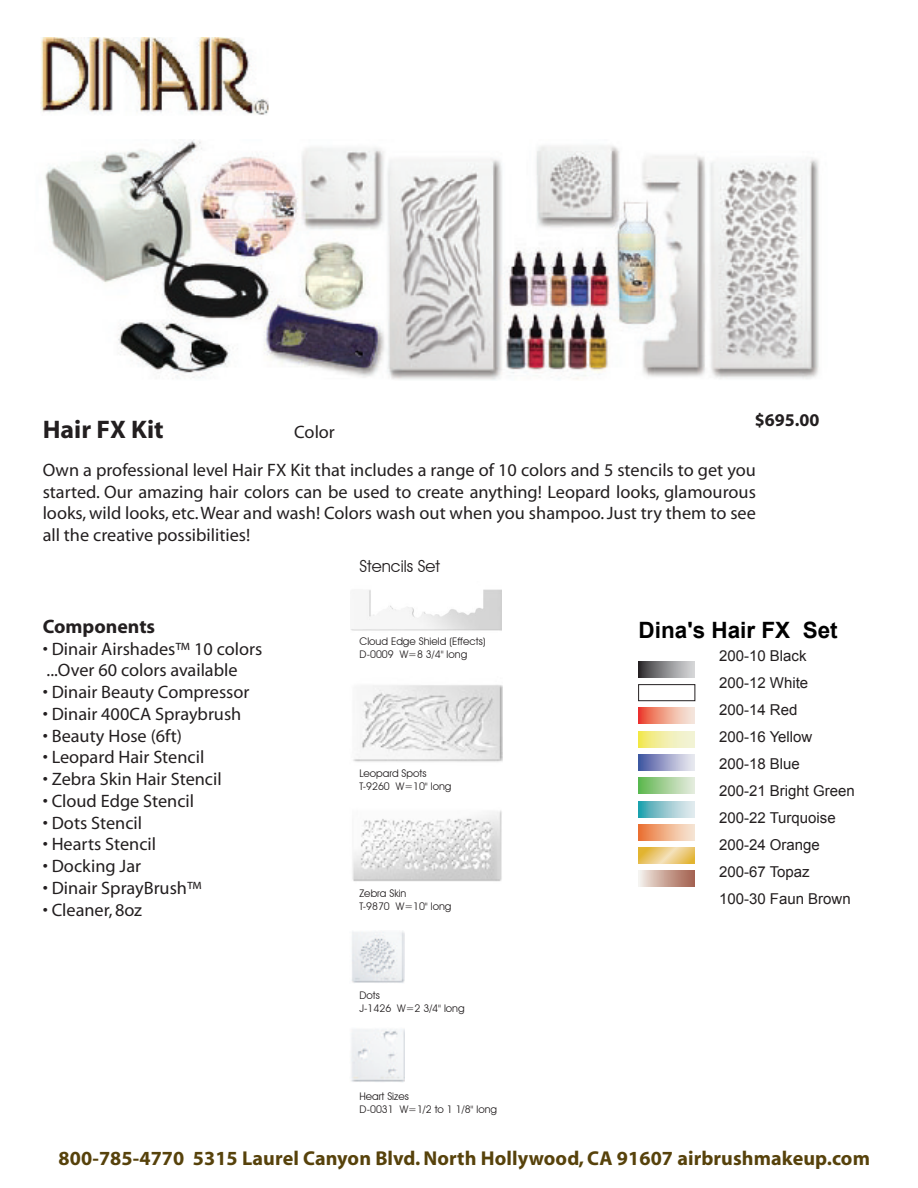
<style>
.page{position:relative;width:918px;height:1188px;background:#fff}
.page>*{position:absolute;margin:0;border:0;box-sizing:border-box;transform-origin:0 0}
.t1{font:700 25.5px "Myriad";color:#231f20}
.t2{font:700 22.5px "Arial";color:#000}
.t3{font:700 20.1px "Myriad";letter-spacing:.005em;color:#57420b}
.t4{font:700 19.5px "Myriad";color:#231f20}
.t5{font:18px/21.8px "Myriad";color:#231f20}
.t6{font:700 18px "Myriad";color:#231f20}
.t7{font:16.5px "Avant Garde IT Cby BT";color:#231f20}
.t8{font:15px/27px "Arial";color:#231f20}
.t9{font:10.5px/12.8px "Avant Garde IT Cby BT";color:#231f20}
</style>
<div class="page">
<div style="left:639px;top:754px;width:56px;height:17px;background:linear-gradient(to right,#4957a2,#f0edf2)"></div>
<div style="left:639px;top:778px;width:56px;height:16px;background:linear-gradient(to right,#62b751,#e8ece0)"></div>
<svg style="left:639px;top:801px;width:56px;height:16px"></svg>
<div style="left:639px;top:824px;width:56px;height:16px;background:linear-gradient(to right,#eb7537,#f7eada)"></div>
<div style="left:639px;top:661px;width:56px;height:16px;background:linear-gradient(to right,#383739,#dcdee0)"></div>
<div style="left:638px;top:684px;width:57px;height:17px;border:1px solid #231f20"></div>
<div style="left:639px;top:871px;width:56px;height:16px;background:linear-gradient(to right,#f1ebe3,#a25e4c)"></div>
<svg style="left:639px;top:708px;width:56px;height:16px"></svg>
<svg style="left:639px;top:848px;width:56px;height:16px"></svg>
<svg style="left:639px;top:731px;width:56px;height:16px"></svg>
<img style="left:41px;top:38px;width:228px;height:77px">
<img style="left:351px;top:1029px;width:54px;height:53px">
<img style="left:351px;top:931px;width:54px;height:52px">
<img style="left:45px;top:140px;width:774px;height:240px">
<img style="left:351px;top:589px;width:151px;height:42px">
<img style="left:353px;top:685px;width:149px;height:77px">
<img style="left:352px;top:810px;width:150px;height:72px">
<p class="t6" style="left:755px;top:411px;width:66px">$695.00</p>
<h1 class="t1" style="left:43px;top:416px;width:123px">Hair FX Kit</h1>
<p class="t5" style="left:43px;top:413px;width:715px;line-height:38.2px;text-indent:252px">Color<br>Own a professional level Hair FX Kit that includes a range of 10 colors and 5 stencils to get you</p>
<p class="t5" style="left:43px;top:482px;width:715px;text-align:justify">started. Our amazing hair colors can be used to create anything! Leopard looks, glamourous looks,wild looks, etc.Wear and wash! Colors wash out when you shampoo.Just try them to see all the creative possibilities!</p>
<p class="t4" style="left:43px;top:616px;width:114px">Components</p>
<p class="t5" style="left:43px;top:639px;width:221px">• Dinair Airshades™ 10 colors ...Over 60 colors available</p>
<p class="t5" style="left:43px;top:682px;width:208px">• Dinair Beauty Compressor</p>
<p class="t5" style="left:43px;top:704px;width:200px">• Dinair 400CA Spraybrush</p>
<p class="t5" style="left:43px;top:726px;width:141px">• Beauty Hose (6ft)</p>
<p class="t5" style="left:43px;top:747px;width:163px">• Leopard Hair Stencil</p>
<p class="t5" style="left:43px;top:769px;width:181px">• Zebra Skin Hair Stencil</p>
<p class="t5" style="left:43px;top:791px;width:153px">• Cloud Edge Stencil</p>
<p class="t5" style="left:43px;top:813px;width:101px">• Dots Stencil</p>
<p class="t5" style="left:43px;top:834px;width:115px">• Hearts Stencil</p>
<p class="t5" style="left:43px;top:856px;width:100px">• Docking Jar</p>
<p class="t5" style="left:43px;top:878px;width:161px">• Dinair SprayBrush™</p>
<p class="t5" style="left:43px;top:900px;width:101px">• Cleaner, 8oz</p>
<p class="t7" style="left:360px;top:557px;width:82px">Stencils Set</p>
<p class="t9" style="left:360px;top:635px;width:128px">Cloud Edge Shield (Effects)<br>D-0009 W=8 3/4" long</p>
<p class="t9" style="left:360px;top:767px;width:94px">Leopard Spots<br>T-9260 W=10" long</p>
<p class="t9" style="left:360px;top:887px;width:94px">Zebra Skin<br>T-9870 W=10" long</p>
<p class="t9" style="left:360px;top:989px;width:107px">Dots<br>J-1426 W=2 3/4" long</p>
<p class="t9" style="left:360px;top:1090px;width:139px">Heart Sizes<br>D-0031 W=1/2 to 1 1/8" long</p>
<p class="t2" style="left:639px;top:615px;width:201px">Dina's Hair FX Set</p>
<p class="t8" style="left:719px;top:643px;width:137px">200-10 Black<br>200-12 White<br>200-14 Red<br>200-16 Yellow<br>200-18 Blue<br>200-21 Bright Green<br>200-22 Turquoise<br>200-24 Orange<br>200-67 Topaz<br>100-30 Faun Brown</p>
<p class="t3" style="left:59px;top:1148px;width:813px">800-785-4770 5315 Laurel Canyon Blvd.North Hollywood, CA 91607 airbrushmakeup.com</p>
</div>
